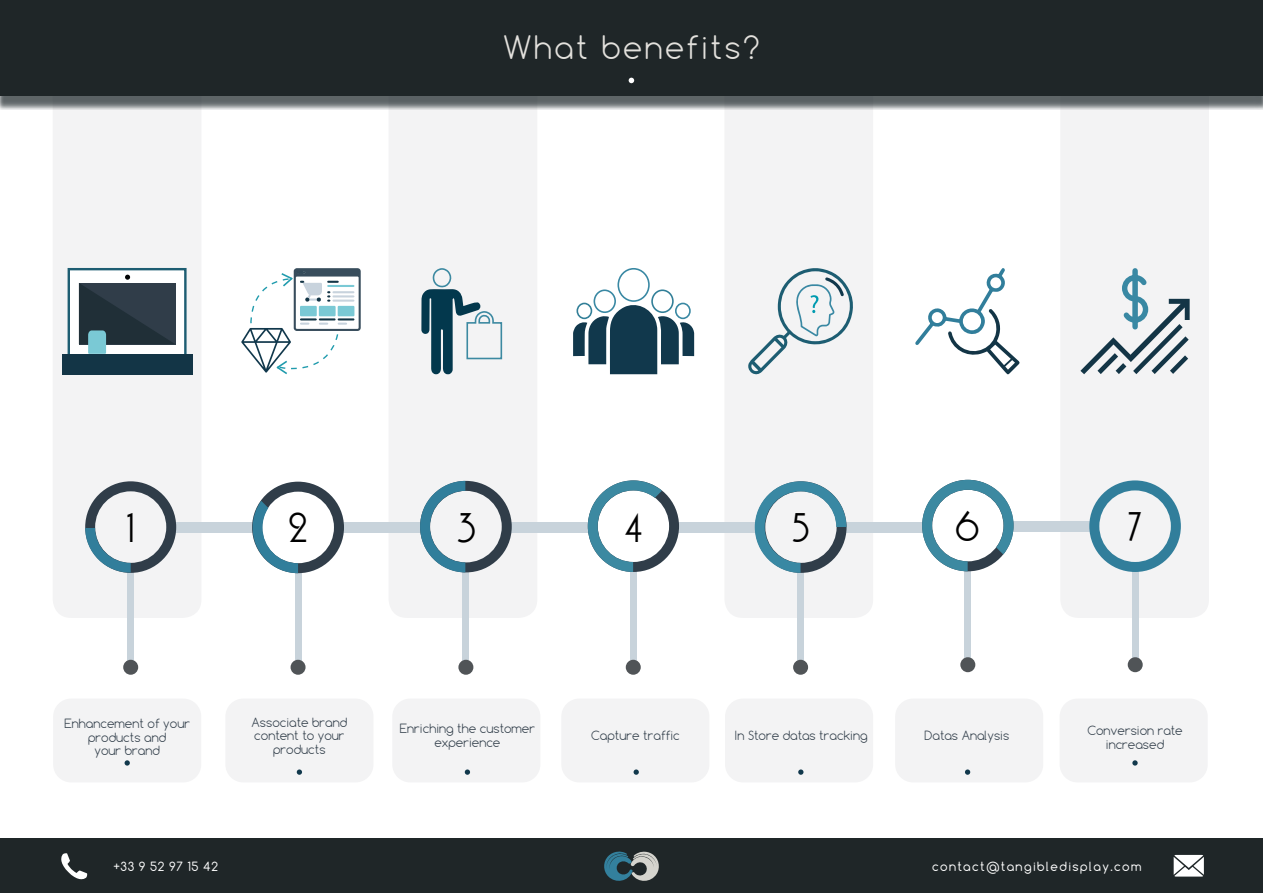
<style>
.page{position:relative;width:1263px;height:893px;background:#fff}
.page>*{position:absolute;margin:0;border:0;box-sizing:border-box;transform-origin:0 0}
.t1{font:38.55px "Andes";color:#000}
.texte{font:300 30.45px "Comfortaa";letter-spacing:.08em;color:#e3e1dd}
.légendes{font:300 12px/13.5px "Comfortaa";color:#303d49;text-align:center}
.t2{font:12px "Comfortaa";letter-spacing:.12em;color:#fff}
</style>
<div class="page">
<div style="left:1060px;top:0;width:149px;height:618px;background:#f3f3f4;border-radius:18px"></div>
<div style="left:389px;top:0;width:148px;height:618px;background:#f3f3f4;border-radius:18px"></div>
<div style="left:53px;top:0;width:148px;height:618px;background:#f3f3f4;border-radius:18px"></div>
<div style="left:724px;top:4px;width:149px;height:614px;background:#f3f3f4;border-radius:18px"></div>
<div style="left:0;top:6px;width:1263px;height:104px;background:#172125;opacity:.45"></div>
<div style="left:0;top:0;width:1263px;height:96px;background:#1f2628"></div>
<div style="left:0;top:839px;width:1263px;height:54px;background:#1f2628"></div>
<svg style="left:604px;top:851px;width:55px;height:30px"></svg>
<svg style="left:1174px;top:855px;width:30px;height:22px"></svg>
<svg style="left:61px;top:853px;width:26px;height:27px"></svg>
<div style="left:53px;top:699px;width:148px;height:83px;background:#f3f3f4;border-radius:18px"></div>
<div style="left:225px;top:699px;width:148px;height:83px;background:#f3f3f4;border-radius:18px"></div>
<div style="left:392px;top:699px;width:148px;height:83px;background:#f3f3f4;border-radius:18px"></div>
<div style="left:561px;top:699px;width:148px;height:83px;background:#f3f3f4;border-radius:18px"></div>
<div style="left:725px;top:699px;width:148px;height:83px;background:#f3f3f4;border-radius:18px"></div>
<div style="left:895px;top:699px;width:148px;height:83px;background:#f3f3f4;border-radius:18px"></div>
<div style="left:1059px;top:699px;width:149px;height:83px;background:#f3f3f4;border-radius:18px"></div>
<div style="left:128px;top:569px;width:6px;height:98px;background:#c8d3db"></div>
<div style="left:295px;top:569px;width:6px;height:98px;background:#c8d3db"></div>
<div style="left:463px;top:569px;width:6px;height:98px;background:#c8d3db"></div>
<div style="left:797px;top:569px;width:7px;height:98px;background:#c8d3db"></div>
<div style="left:1132px;top:565px;width:6px;height:98px;background:#c8d3db"></div>
<div style="left:168px;top:522px;width:91px;height:11px;background:#c8d3db"></div>
<div style="left:336px;top:522px;width:91px;height:10px;background:#c8d3db"></div>
<div style="left:504px;top:522px;width:91px;height:10px;background:#c8d3db"></div>
<div style="left:671px;top:522px;width:91px;height:10px;background:#c8d3db"></div>
<div style="left:839px;top:522px;width:91px;height:10px;background:#c8d3db"></div>
<div style="left:1005px;top:521px;width:91px;height:11px;background:#c8d3db"></div>
<svg style="left:1089px;top:480px;width:92px;height:92px"></svg>
<svg style="left:85px;top:481px;width:91px;height:92px"></svg>
<svg style="left:252px;top:482px;width:92px;height:91px"></svg>
<svg style="left:420px;top:481px;width:92px;height:91px"></svg>
<div style="left:123px;top:660px;width:15px;height:15px;background:#505457;border-radius:50%"></div>
<div style="left:291px;top:660px;width:15px;height:15px;background:#505457;border-radius:50%"></div>
<div style="left:458px;top:660px;width:15px;height:15px;background:#505457;border-radius:50%"></div>
<div style="left:793px;top:660px;width:15px;height:15px;background:#505457;border-radius:50%"></div>
<div style="left:1128px;top:657px;width:15px;height:15px;background:#505457;border-radius:50%"></div>
<svg style="left:755px;top:481px;width:91px;height:92px"></svg>
<svg style="left:629px;top:78px;width:5px;height:5px"></svg>
<svg style="left:915px;top:268px;width:105px;height:106px"></svg>
<svg style="left:241px;top:268px;width:120px;height:107px"></svg>
<svg style="left:573px;top:301px;width:121px;height:73px"></svg>
<div style="left:617px;top:268px;width:33px;height:34px;border:2px solid #3988a3;border-radius:50%"></div>
<div style="left:651px;top:289px;width:23px;height:24px;border:2px solid #327f98;border-radius:50%"></div>
<div style="left:593px;top:289px;width:23px;height:24px;border:2px solid #3988a3;border-radius:50%"></div>
<div style="left:576px;top:303px;width:16px;height:16px;border:2px solid #327f98;border-radius:50%"></div>
<div style="left:675px;top:303px;width:16px;height:16px;border:2px solid #3988a3;border-radius:50%"></div>
<svg style="left:1080px;top:268px;width:110px;height:106px"></svg>
<svg style="left:1133px;top:324px;width:49px;height:50px"></svg>
<svg style="left:1151px;top:336px;width:38px;height:38px"></svg>
<svg style="left:1097px;top:353px;width:21px;height:21px"></svg>
<svg style="left:1170px;top:355px;width:18px;height:19px"></svg>
<svg style="left:1115px;top:363px;width:11px;height:11px"></svg>
<div style="left:630px;top:569px;width:6px;height:98px;background:#c8d3db"></div>
<div style="left:626px;top:660px;width:15px;height:15px;background:#505457;border-radius:50%"></div>
<svg style="left:588px;top:480px;width:91px;height:92px"></svg>
<div style="left:965px;top:565px;width:6px;height:98px;background:#c8d3db"></div>
<div style="left:960px;top:657px;width:15px;height:15px;background:#505457;border-radius:50%"></div>
<svg style="left:922px;top:480px;width:91px;height:91px"></svg>
<svg style="left:748px;top:268px;width:105px;height:107px"></svg>
<svg style="left:421px;top:268px;width:82px;height:106px"></svg>
<div style="left:68px;top:268px;width:119px;height:90px;background:#fff;border:2px solid #1d5d72"></div>
<div style="left:62px;top:354px;width:131px;height:20px;background:#133546"></div>
<svg style="left:125px;top:760px;width:5px;height:6px"></svg>
<svg style="left:465px;top:769px;width:5px;height:6px"></svg>
<svg style="left:798px;top:769px;width:5px;height:6px"></svg>
<svg style="left:1132px;top:760px;width:6px;height:6px"></svg>
<svg style="left:297px;top:769px;width:5px;height:6px"></svg>
<svg style="left:633px;top:769px;width:6px;height:6px"></svg>
<svg style="left:965px;top:769px;width:5px;height:6px"></svg>
<svg style="left:79px;top:283px;width:96px;height:71px;background:#43535d"></svg>
<div style="left:112px;top:264px;width:32px;height:16px;background:#000;opacity:.94"></div>
<p class="texte" style="left:503px;top:28px;width:258px">What benefits?</p>
<p class="t1" style="left:127px;top:511px;width:8px">1</p>
<p class="t1" style="left:289px;top:511px;width:20px">2</p>
<p class="t1" style="left:457px;top:512px;width:20px">3</p>
<p class="t1" style="left:624px;top:512px;width:19px">4</p>
<p class="t1" style="left:792px;top:512px;width:19px">5</p>
<p class="t1" style="left:955px;top:511px;width:25px">6</p>
<p class="t1" style="left:1128px;top:511px;width:15px">7</p>
<p class="légendes" style="left:64px;top:717px;width:127px">Enhancement of your products and</p>
<p class="légendes" style="left:94px;top:744px;width:67px">your brand</p>
<p class="légendes" style="left:251px;top:715px;width:97px">Associate brand content to your products</p>
<p class="légendes" style="left:400px;top:722px;width:137px">Enriching the customer experience</p>
<p class="légendes" style="left:735px;top:729px;width:134px">In Store datas tracking</p>
<p class="légendes" style="left:1087px;top:724px;width:97px">Conversion rate increased</p>
<p class="légendes" style="left:591px;top:729px;width:90px">Capture traffic</p>
<p class="légendes" style="left:925px;top:729px;width:86px">Datas Analysis</p>
<p class="t2" style="left:113px;top:859px;width:106px">+33 9 52 97 15 42</p>
<p class="t2" style="left:932px;top:859px;width:211px">contact@tangibledisplay.com</p>
</div>
